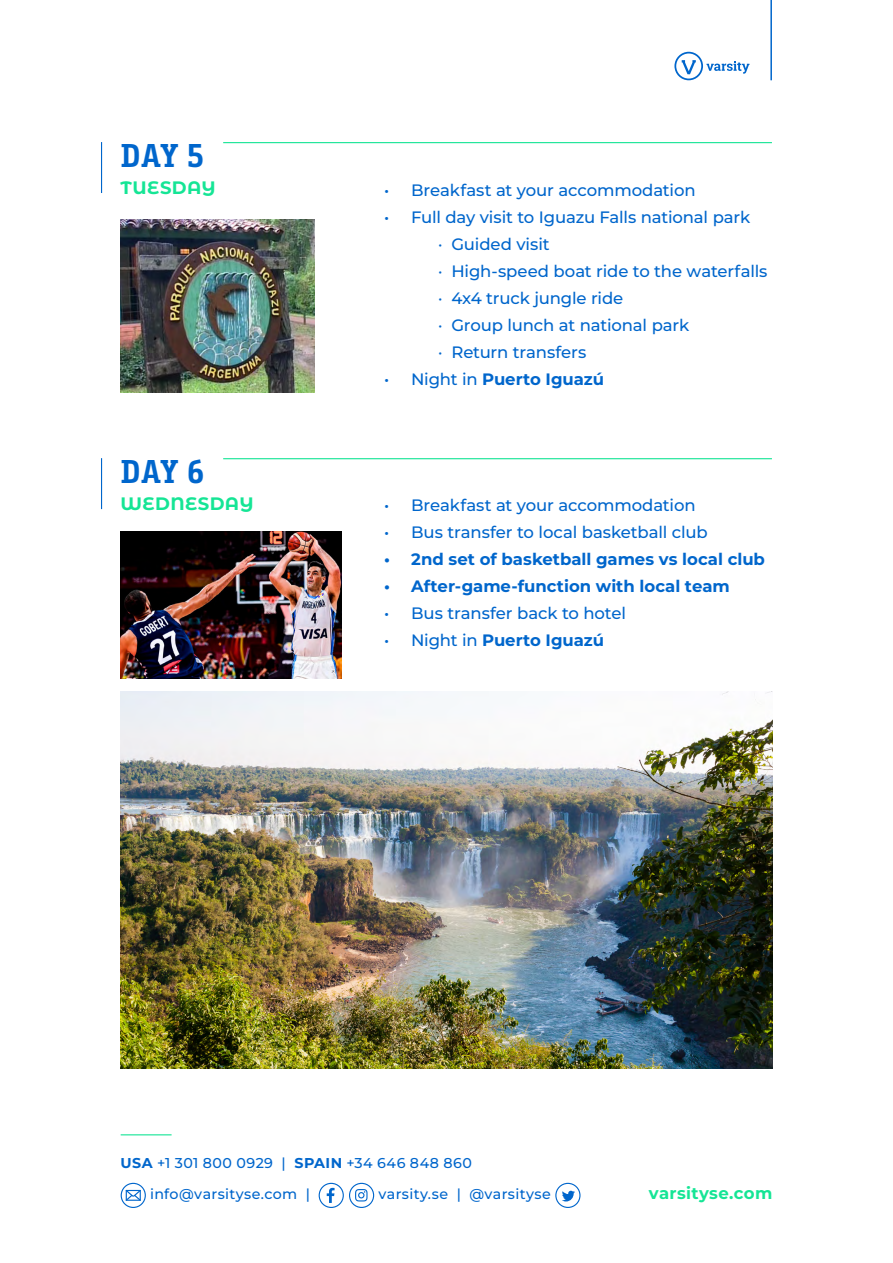
<style>
.page{position:relative;width:893px;height:1263px;background:#fff}
.page>*{position:absolute;margin:0;border:0;box-sizing:border-box;transform-origin:0 0}
.t1{font:700 33px "Bunday Slab";letter-spacing:.005em;color:#06c}
.t2{font:700 18px "Montserrat Alternates";letter-spacing:.025em;color:#15e595}
.t3{font:500 16.5px/27px "Montserrat";letter-spacing:-.01em;color:#06c}
.t4{font:700 16.5px "Montserrat";color:#06c}
.t5{font:700 16.5px "Montserrat";letter-spacing:.02em;color:#15e595}
.t6{font:500 14.25px "Montserrat";letter-spacing:.03em;color:#06c}
.s1{font-weight:500}
.s2{font-weight:700}
</style>
<div class="page">
<hr style="left:770px;top:0;width:2px;height:80px;background:#06c">
<svg style="left:674px;top:52px;width:75px;height:28px"></svg>
<svg style="left:121px;top:1183px;width:25px;height:25px"></svg>
<svg style="left:319px;top:1183px;width:55px;height:25px"></svg>
<svg style="left:555px;top:1183px;width:25px;height:25px"></svg>
<hr style="left:121px;top:1134px;width:51px;height:1px;background:#15e595">
<img style="left:121px;top:219px;width:194px;height:174px">
<hr style="left:223px;top:142px;width:549px;height:1px;background:#15e595">
<hr style="left:101px;top:142px;width:1px;height:51px;background:#06c">
<img style="left:121px;top:692px;width:652px;height:377px">
<hr style="left:223px;top:458px;width:549px;height:1px;background:#15e595">
<hr style="left:101px;top:458px;width:1px;height:51px;background:#06c">
<img style="left:121px;top:531px;width:221px;height:147px">
<h1 class="t1" style="left:121px;top:135px;width:85px">DAY 5</h1>
<p class="t2" style="left:121px;top:174px;width:97px">TUESDAY</p>
<h1 class="t1" style="left:121px;top:451px;width:85px">DAY 6</h1>
<p class="t2" style="left:121px;top:490px;width:134px">WEDNESDAY</p>
<p class="t3" style="left:384px;top:176px;width:313px">• Breakfast at your accommodation</p>
<p class="t3" style="left:438px;top:203px;width:331px;text-indent:-54px">• Full day visit to Iguazu Falls national park<br>· Guided visit<br>· High-speed boat ride to the waterfalls · 4x4 truck jungle ride<br>· Group lunch at national park<br>· Return transfers</p>
<p class="t4" style="left:384px;top:368px;width:222px"><span class="s1">• Night in</span> Puerto Iguazú</p>
<p class="t3" style="left:384px;top:491px;width:313px">• Breakfast at your accommodation</p>
<p class="t3" style="left:384px;top:518px;width:325px">• Bus transfer to local basketball club</p>
<p class="t4" style="left:384px;top:548px;width:382px">• 2nd set of basketball games vs local club</p>
<p class="t4" style="left:384px;top:575px;width:347px">• After-game-function with local team</p>
<p class="t3" style="left:384px;top:599px;width:243px">• Bus transfer back to hotel</p>
<p class="t4" style="left:384px;top:629px;width:222px"><span class="s1">• Night in</span> Puerto Iguazú</p>
<p class="t6" style="left:121px;top:1153px;width:353px"><span class="s2">USA</span> +1 301 800 0929 | <span class="s2">SPAIN</span> +34 646 848 860</p>
<p class="t6" style="left:150px;top:1184px;width:161px">info@varsityse.com |</p>
<p class="t6" style="left:379px;top:1184px;width:174px">varsity.se | @varsityse</p>
<p class="t5" style="left:649px;top:1182px;width:125px">varsityse.com</p>
</div>
